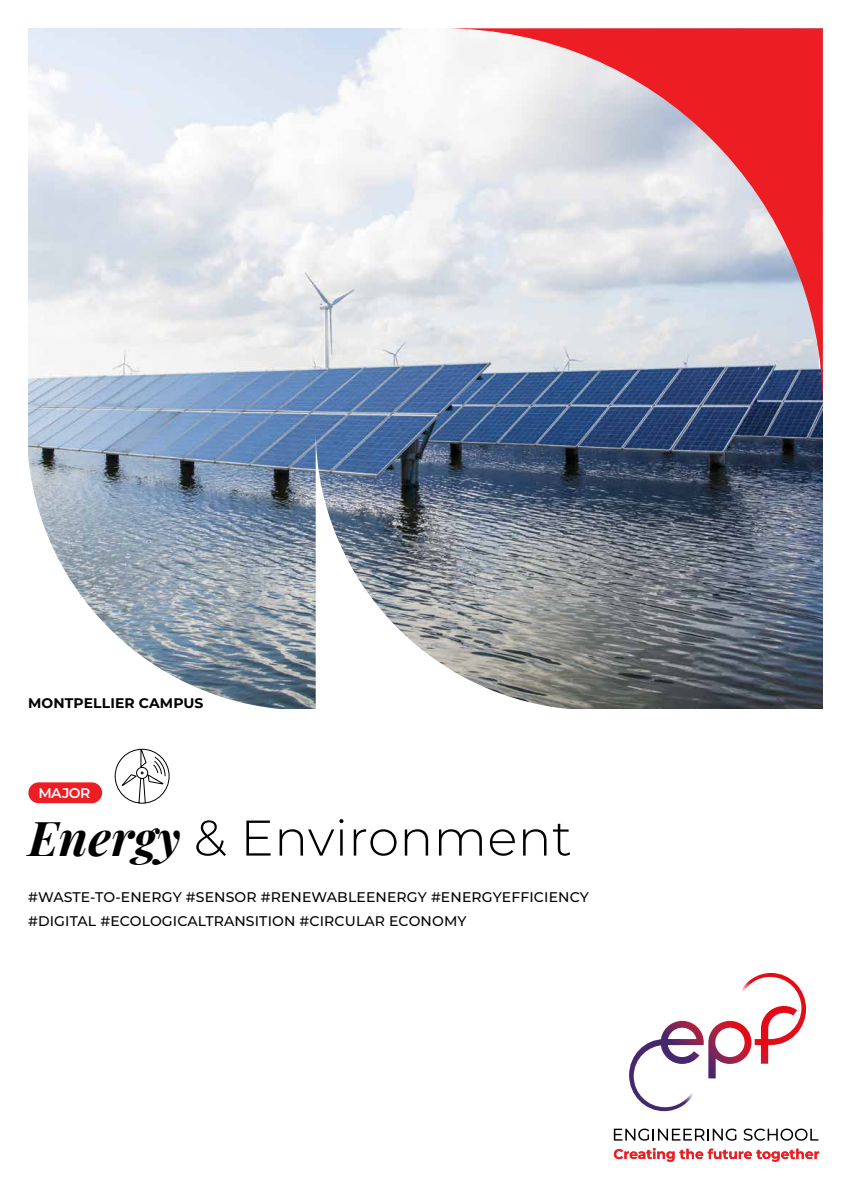
<style>
.page{position:relative;width:851px;height:1191px;background:#fff}
.page>*{position:absolute;margin:0;border:0;box-sizing:border-box;transform-origin:0 0}
.t1{font:300 50px "Montserrat";letter-spacing:.01em;color:#000}
.t2{font:500 14px/24px "Montserrat";letter-spacing:.01em;color:#000}
.t3{font:700 14px "Montserrat";letter-spacing:.01em;color:#000}
.t4{font:600 14px "Montserrat";letter-spacing:-.045em;color:#fff}
.s1{font-family:"Playfair Display";font-weight:400;font-style:italic;font-size:48px}
</style>
<div class="page">
<img style="left:28px;top:28px;width:794px;height:681px">
<svg style="left:629px;top:973px;width:176px;height:138px"></svg>
<svg style="left:613px;top:1128px;width:123px;height:12px"></svg>
<svg style="left:743px;top:1128px;width:75px;height:12px"></svg>
<svg style="left:613px;top:1148px;width:206px;height:13px"></svg>
<svg style="left:443px;top:28px;width:379px;height:379px;background:#d0a9b3"></svg>
<svg style="left:28px;top:430px;width:279px;height:279px"></svg>
<img style="left:315px;top:430px;width:281px;height:279px">
<svg style="left:114px;top:748px;width:56px;height:56px"></svg>
<div style="left:28px;top:782px;width:74px;height:21px;background:#ed1d24;border-radius:10px"></div>
<p class="t3" style="left:28px;top:693px;width:177px">MONTPELLIER CAMPUS</p>
<p class="t4" style="left:38px;top:783px;width:53px">MAJOR</p>
<h1 class="t1" style="left:28px;top:804px;width:545px"><span class="s1">Energy</span> &amp; Environment</h1>
<p class="t2" style="left:28px;top:884px;width:562px">#WASTE-TO-ENERGY #SENSOR #RENEWABLEENERGY #ENERGYEFFICIENCY #DIGITAL #ECOLOGICALTRANSITION #CIRCULAR ECONOMY</p>
</div>
